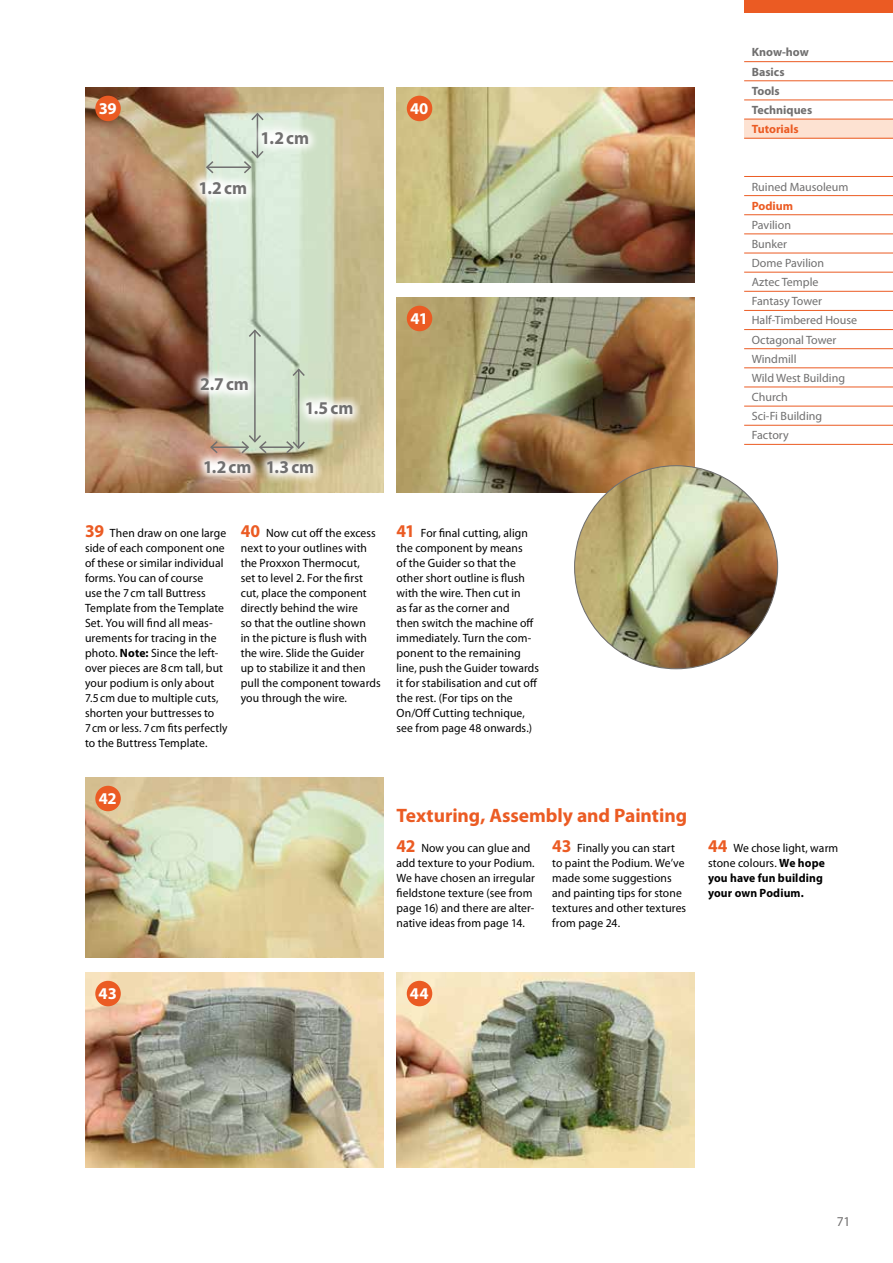
<style>
.page{position:relative;width:893px;height:1263px;background:#fff}
.page>*{position:absolute;margin:0;border:0;box-sizing:border-box;transform-origin:0 0}
.t1{font:700 19.5px "Myriad Pro";letter-spacing:-.005em;color:#eb5b23}
.t2{font:700 18px "Myriad Pro";letter-spacing:.06em;color:#706f6f}
.t3{font:700 16.5px "Myriad Pro";letter-spacing:-.01em;color:#fff}
.t4{font:13.5px "Myriad Pro";color:#706f6f}
.t5{font:12px/15px "Myriad Pro";letter-spacing:.005em;color:#000}
.t6{font:12px/19.2px "Myriad Pro";color:#706f6f}
.t7{font:700 12px/15px "Myriad Pro";letter-spacing:.01em;color:#000}
.t8{font:700 12px/19.2px "Myriad Pro";color:#706f6f}
.t9{font:700 12px "Myriad Pro";color:#eb5b23}
.s1{font-weight:700;font-size:18px;color:#eb5b23}
.s2{font-weight:700}
.s3{font-size:18px;color:#eb5b23}
.s4{font-weight:400}
</style>
<div class="page">
<img style="left:85px;top:777px;width:298px;height:180px">
<img style="left:85px;top:972px;width:298px;height:195px">
<img style="left:396px;top:972px;width:299px;height:195px">
<img style="left:85px;top:87px;width:298px;height:405px">
<img style="left:396px;top:297px;width:299px;height:195px">
<img style="left:396px;top:87px;width:299px;height:195px">
<div style="left:95px;top:96px;width:26px;height:25px;background:#eb5b23;border-radius:50%"></div>
<div style="left:407px;top:306px;width:25px;height:25px;background:#eb5b23;border-radius:50%"></div>
<div style="left:95px;top:786px;width:26px;height:25px;background:#eb5b23;border-radius:50%"></div>
<div style="left:407px;top:96px;width:25px;height:25px;background:#eb5b23;border-radius:50%"></div>
<div style="left:95px;top:981px;width:26px;height:25px;background:#eb5b23;border-radius:50%"></div>
<div style="left:407px;top:981px;width:25px;height:25px;background:#eb5b23;border-radius:50%"></div>
<img style="left:575px;top:466px;width:203px;height:203px;border-radius:102px">
<hr style="left:207px;top:166px;width:43px;height:2px;background:#706f6f">
<svg style="left:205px;top:159px;width:10px;height:12px"></svg>
<svg style="left:250px;top:112px;width:15px;height:10px"></svg>
<svg style="left:242px;top:149px;width:23px;height:26px"></svg>
<hr style="left:298px;top:369px;width:1px;height:79px;background:#706f6f">
<svg style="left:291px;top:367px;width:15px;height:11px"></svg>
<hr style="left:254px;top:330px;width:2px;height:112px;background:#706f6f">
<svg style="left:247px;top:328px;width:16px;height:11px"></svg>
<hr style="left:260px;top:446px;width:33px;height:2px;background:#706f6f">
<svg style="left:285px;top:439px;width:21px;height:11px"></svg>
<hr style="left:211px;top:446px;width:37px;height:2px;background:#706f6f">
<svg style="left:240px;top:433px;width:28px;height:17px"></svg>
<svg style="left:209px;top:439px;width:10px;height:11px"></svg>
<svg style="left:189px;top:171px;width:69px;height:35px"></svg>
<svg style="left:251px;top:121px;width:69px;height:35px"></svg>
<svg style="left:193px;top:450px;width:63px;height:35px;background:#d2b7a6"></svg>
<svg style="left:256px;top:450px;width:69px;height:35px;background:#c9bfa1"></svg>
<svg style="left:295px;top:391px;width:69px;height:35px"></svg>
<svg style="left:189px;top:367px;width:71px;height:35px"></svg>
<div style="left:744px;top:0;width:149px;height:13px;background:#eb5b23"></div>
<div style="left:744px;top:119px;width:149px;height:19px;background:#fde2d2"></div>
<hr style="left:744px;top:61px;width:149px;height:1px;background:#eb5b23">
<hr style="left:744px;top:80px;width:149px;height:1px;background:#eb5b23">
<hr style="left:744px;top:100px;width:149px;height:1px;background:#eb5b23">
<hr style="left:744px;top:119px;width:149px;height:1px;background:#eb5b23">
<hr style="left:744px;top:138px;width:149px;height:1px;background:#eb5b23">
<hr style="left:744px;top:176px;width:149px;height:1px;background:#eb5b23">
<hr style="left:744px;top:195px;width:149px;height:1px;background:#eb5b23">
<hr style="left:744px;top:214px;width:149px;height:1px;background:#eb5b23">
<hr style="left:744px;top:234px;width:149px;height:1px;background:#eb5b23">
<hr style="left:744px;top:253px;width:149px;height:1px;background:#eb5b23">
<hr style="left:744px;top:272px;width:149px;height:1px;background:#eb5b23">
<hr style="left:744px;top:291px;width:149px;height:1px;background:#eb5b23">
<hr style="left:744px;top:310px;width:149px;height:1px;background:#eb5b23">
<hr style="left:744px;top:329px;width:149px;height:1px;background:#eb5b23">
<hr style="left:744px;top:348px;width:149px;height:1px;background:#eb5b23">
<hr style="left:744px;top:367px;width:149px;height:1px;background:#eb5b23">
<hr style="left:744px;top:387px;width:149px;height:1px;background:#eb5b23">
<hr style="left:744px;top:406px;width:149px;height:1px;background:#eb5b23">
<hr style="left:744px;top:425px;width:149px;height:1px;background:#eb5b23">
<hr style="left:744px;top:444px;width:149px;height:1px;background:#eb5b23">
<h3 class="t3" style="left:99px;top:97px;width:20px">39</h3>
<h2 class="t2" style="left:199px;top:176px;width:50px">1.2cm</h2>
<h2 class="t2" style="left:261px;top:126px;width:50px">1.2cm</h2>
<h2 class="t2" style="left:200px;top:372px;width:50px">2.7cm</h2>
<h2 class="t2" style="left:305px;top:397px;width:50px">1.5cm</h2>
<h2 class="t2" style="left:203px;top:455px;width:113px">1.2cm 1.3cm</h2>
<h3 class="t3" style="left:410px;top:97px;width:20px">40</h3>
<h3 class="t3" style="left:410px;top:307px;width:19px">41</h3>
<p class="t8" style="left:752px;top:42px;width:62px">Know-how<br>Basics<br>Tools<br>Techniques</p>
<p class="t9" style="left:752px;top:121px;width:48px">Tutorials</p>
<p class="t6" style="left:752px;top:177px;width:98px">Ruined Mausoleum</p>
<p class="t9" style="left:752px;top:198px;width:43px">Podium</p>
<p class="t6" style="left:752px;top:215px;width:107px">Pavilion<br>Bunker<br>Dome Pavilion<br>Aztec Temple<br>Fantasy Tower<br>Half-Timbered House<br>Octagonal Tower<br>Windmill<br>Wild West Building<br>Church<br>Sci-Fi Building<br>Factory</p>
<p class="t5" style="left:85px;top:525px;width:144px"><span class="s1">39</span> Then draw on one large side of each component one of these or similar individual forms. You can of course<br>use the 7cm tall Buttress<br>Template from the Template<br>Set. You will find all meas&shy;urements for tracing in the photo. <span class="s2">Note:</span> Since the left&shy;over pieces are 8cm tall, but your podium is only about<br>7.5cm due to multiple cuts, shorten your buttresses to<br>7cm or less. 7cm fits perfectly to the Buttress Template.</p>
<p class="t5" style="left:241px;top:525px;width:141px"><span class="s1">40</span> Now cut off the excess next to your outlines with the Proxxon Thermocut,<br>set to level 2. For the first cut, place the component directly behind the wire<br>so that the outline shown<br>in the picture is flush with the wire. Slide the Guider<br>up to stabilize it and then pull the component towards you through the wire.</p>
<p class="t5" style="left:396px;top:525px;width:144px"><span class="s1">41</span> For final cutting, align the component by means<br>of the Guider so that the other short outline is flush with the wire. Then cut in<br>as far as the corner and<br>then switch the machine off immediately. Turn the com&shy;ponent to the remaining line, push the Guider towards it for stabilisation and cut off the rest. (For tips on the<br>On/Off Cutting technique, see from page 48 onwards.)</p>
<h3 class="t3" style="left:99px;top:787px;width:20px">42</h3>
<h1 class="t1" style="left:396px;top:803px;width:292px">Texturing, Assembly and Painting</h1>
<p class="t5" style="left:396px;top:840px;width:140px"><span class="s1">42</span> Now you can glue and add texture to your Podium.<br>We have chosen an irregular fieldstone texture (see from page 16) and there are alter&shy;native ideas from page 14.</p>
<p class="t5" style="left:552px;top:840px;width:135px"><span class="s1">43</span> Finally you can start to paint the Podium. We’ve made some suggestions and painting tips for stone textures and other textures from page 24.</p>
<p class="t7" style="left:708px;top:840px;width:132px"><span class="s3">44</span> <span class="s4">We chose light, warm stone colours.</span> We hope you have fun building your own Podium.</p>
<h3 class="t3" style="left:99px;top:982px;width:20px">43</h3>
<h3 class="t3" style="left:410px;top:982px;width:20px">44</h3>
<p class="t4" style="left:837px;top:1213px;width:15px">71</p>
</div>
